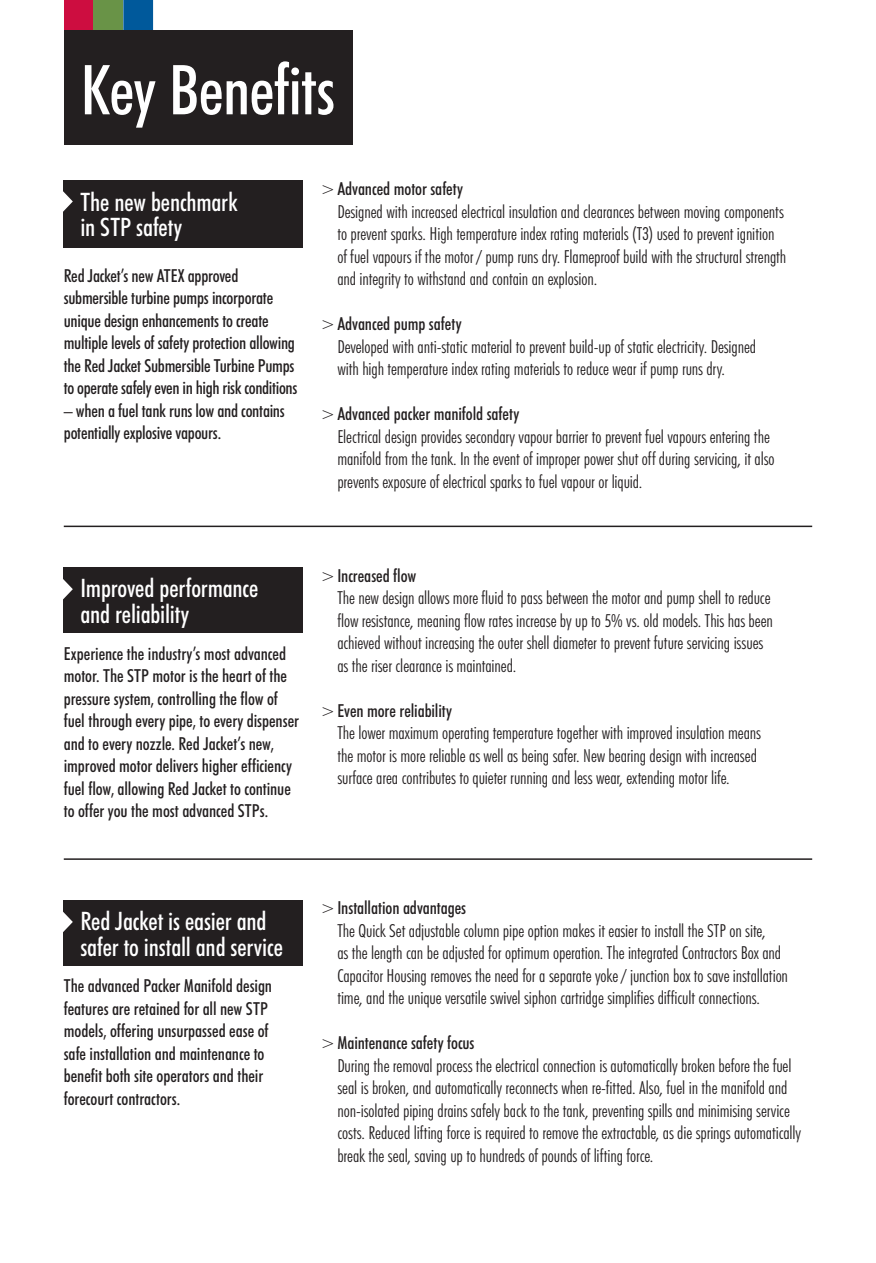
<style>
.page{position:relative;width:876px;height:1263px;background:#fff}
.page>*{position:absolute;margin:0;border:0;box-sizing:border-box;transform-origin:0 0}
.Header___inside_page{font:500 condensed 69px "Futura BT";letter-spacing:-.01em;color:#fff}
.Boxed_headers{font:500 condensed 25.5px/25.5px "Futura BT";letter-spacing:-.005em;color:#fff}
.t1{font:300 condensed 18px/22.5px "Futura BT";letter-spacing:-.005em;color:#231f20}
.Body_copy_12pt_black{font:500 condensed 18px/22.5px "Futura BT";letter-spacing:-.005em;color:#231f20}
.s1{font-weight:500}
</style>
<div class="page">
<div style="left:64px;top:0;width:30px;height:31px;background:#cd0d40"></div>
<div style="left:94px;top:0;width:29px;height:31px;background:#699347"></div>
<div style="left:123px;top:0;width:30px;height:31px;background:#00599b"></div>
<div style="left:64px;top:31px;width:288px;height:114px;background:#231f20"></div>
<hr style="left:64px;top:526px;width:748px;height:1px;background:#231f20">
<hr style="left:64px;top:858px;width:748px;height:2px;background:#231f20">
<div style="left:63px;top:180px;width:240px;height:68px;background:#231f20"></div>
<svg style="left:63px;top:191px;width:10px;height:21px"></svg>
<div style="left:63px;top:568px;width:240px;height:65px;background:#231f20"></div>
<svg style="left:63px;top:579px;width:10px;height:21px"></svg>
<div style="left:63px;top:901px;width:240px;height:65px;background:#231f20"></div>
<svg style="left:63px;top:911px;width:10px;height:21px"></svg>
<p class="Header___inside_page" style="left:81px;top:48px;width:256px">Key Benefits</p>
<p class="Boxed_headers" style="left:80px;top:189px;width:159px">The new benchmark in STP safety</p>
<p class="Body_copy_12pt_black" style="left:64px;top:264px;width:235px">Red Jacket’s new ATEX approved submersible turbine pumps incorporate unique design enhancements to create multiple levels of safety protection allowing the Red Jacket Submersible Turbine Pumps to operate safely even in high risk conditions</p>
<p class="Body_copy_12pt_black" style="left:64px;top:399px;width:223px">– when a fuel tank runs low and contains potentially explosive vapours.</p>
<p class="t1" style="left:337px;top:177px;width:450px;text-indent:-17px">&gt;<span class="s1">Advanced motor safety<br></span>Designed with increased electrical insulation and clearances between moving components to prevent sparks. High temperature index rating materials (T3) used to prevent ignition of fuel vapours if the motor / pump runs dry. Flameproof build with the structural strength and integrity to withstand and contain an explosion.</p>
<p class="t1" style="left:337px;top:312px;width:420px;text-indent:-17px">&gt;<span class="s1">Advanced pump safety<br></span>Developed with anti-static material to prevent build-up of static electricity. Designed with high temperature index rating materials to reduce wear if pump runs dry.</p>
<p class="t1" style="left:337px;top:402px;width:439px;text-indent:-17px">&gt;<span class="s1">Advanced packer manifold safety<br></span>Electrical design provides secondary vapour barrier to prevent fuel vapours entering the manifold from the tank. In the event of improper power shut off during servicing, it also prevents exposure of electrical sparks to fuel vapour or liquid.</p>
<p class="Boxed_headers" style="left:80px;top:575px;width:179px">Improved performance and reliability</p>
<p class="Body_copy_12pt_black" style="left:64px;top:642px;width:237px">Experience the industry’s most advanced motor. The STP motor is the heart of the pressure system, controlling the flow of fuel through every pipe, to every dispenser and to every nozzle. Red Jacket’s new, improved motor delivers higher efficiency fuel flow, allowing Red Jacket to continue to offer you the most advanced STPs.</p>
<p class="t1" style="left:337px;top:564px;width:437px;text-indent:-17px">&gt;<span class="s1">Increased flow<br></span>The new design allows more fluid to pass between the motor and pump shell to reduce flow resistance, meaning flow rates increase by up to 5% vs. old models. This has been achieved without increasing the outer shell diameter to prevent future servicing issues as the riser clearance is maintained.</p>
<p class="t1" style="left:337px;top:699px;width:425px;text-indent:-17px">&gt;<span class="s1">Even more reliability<br></span>The lower maximum operating temperature together with improved insulation means the motor is more reliable as well as being safer. New bearing design with increased surface area contributes to quieter running and less wear, extending motor life.</p>
<p class="Boxed_headers" style="left:80px;top:908px;width:204px">Red Jacket is easier and safer to install and service</p>
<p class="Body_copy_12pt_black" style="left:64px;top:975px;width:210px">The advanced Packer Manifold design features are retained for all new STP models, offering unsurpassed ease of safe installation and maintenance to benefit both site operators and their forecourt contractors.</p>
<p class="t1" style="left:337px;top:897px;width:452px;text-indent:-17px">&gt;<span class="s1">Installation advantages<br></span>The Quick Set adjustable column pipe option makes it easier to install the STP on site,<br>as the length can be adjusted for optimum operation. The integrated Contractors Box and Capacitor Housing removes the need for a separate yoke / junction box to save installation time, and the unique versatile swivel siphon cartridge simplifies difficult connections.</p>
<p class="t1" style="left:337px;top:1032px;width:465px;text-indent:-17px">&gt;<span class="s1">Maintenance safety focus<br></span>During the removal process the electrical connection is automatically broken before the fuel seal is broken, and automatically reconnects when re-fitted. Also, fuel in the manifold and non-isolated piping drains safely back to the tank, preventing spills and minimising service costs. Reduced lifting force is required to remove the extractable, as die springs automatically break the seal, saving up to hundreds of pounds of lifting force.</p>
</div>
